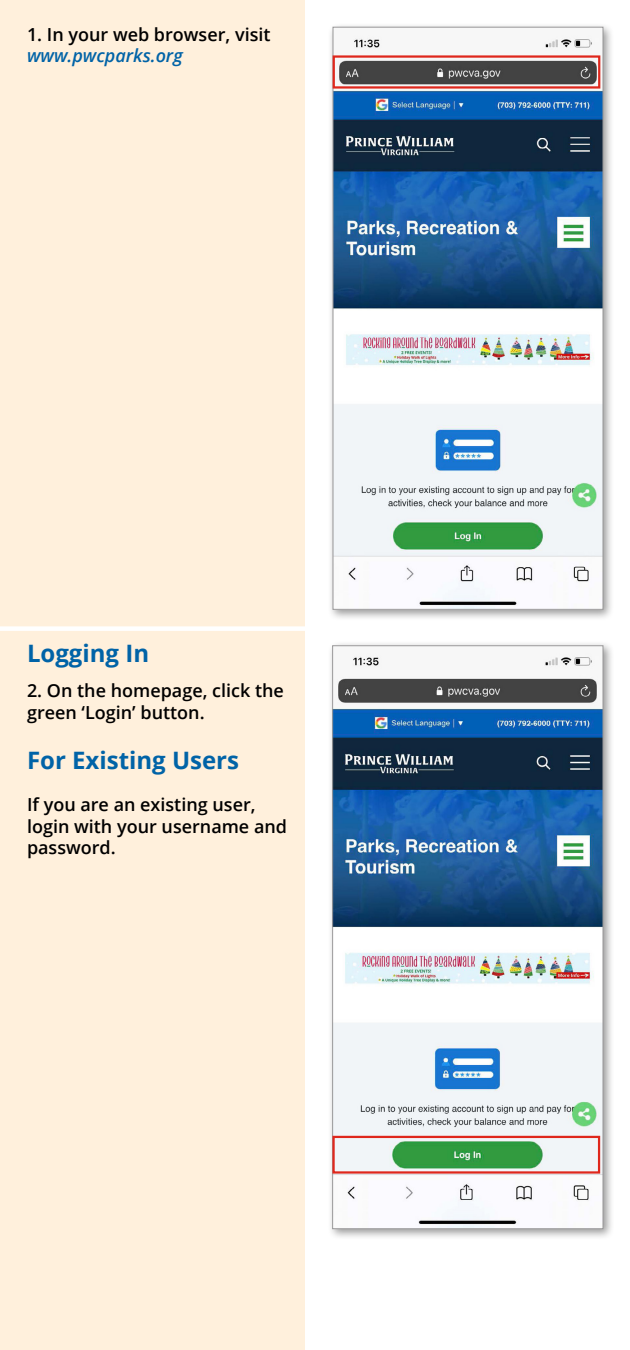
<style>
.page{position:relative;width:630px;height:1350px;background:#fff}
.page>*{position:absolute;margin:0;border:0;box-sizing:border-box;transform-origin:0 0}
.t1{font:700 24px "Open Sans";color:#0063a7}
.t2{font:600 18px/21.6px "Open Sans";color:#000}
.t3{font:italic 600 18px "Open Sans";color:#0063a7}
</style>
<div class="page">
<div style="left:0;top:0;width:305px;height:1350px;background:#fff0dc"></div>
<div style="left:0;top:626px;width:332px;height:5px;background:#fff"></div>
<div style="left:327px;top:22px;width:287px;height:599px;background:#000;opacity:.4"></div>
<img style="left:335px;top:29px;width:266px;height:579px">
<div style="left:333px;top:27px;width:270px;height:583px;border:1px solid #999899"></div>
<div style="left:327px;top:640px;width:287px;height:600px;background:#000;opacity:.4"></div>
<img style="left:334px;top:648px;width:267px;height:579px">
<div style="left:332px;top:646px;width:271px;height:583px;border:1px solid #999899"></div>
<div style="left:333px;top:55px;width:267px;height:34px;border:2px solid #df271c"></div>
<div style="left:332px;top:1136px;width:268px;height:38px;border:2px solid #df271c"></div>
<p class="t2" style="left:27px;top:23px;width:245px">1. In your web browser, visit</p>
<p class="t3" style="left:27px;top:44px;width:157px">www.pwcparks.org</p>
<h1 class="t1" style="left:27px;top:636px;width:124px">Logging In</h1>
<p class="t2" style="left:27px;top:679px;width:258px">2. On the homepage, click the green ‘Login’ button.</p>
<h1 class="t1" style="left:27px;top:743px;width:214px">For Existing Users</h1>
<p class="t2" style="left:27px;top:793px;width:262px">If you are an existing user, login with your username and password.</p>
</div>
